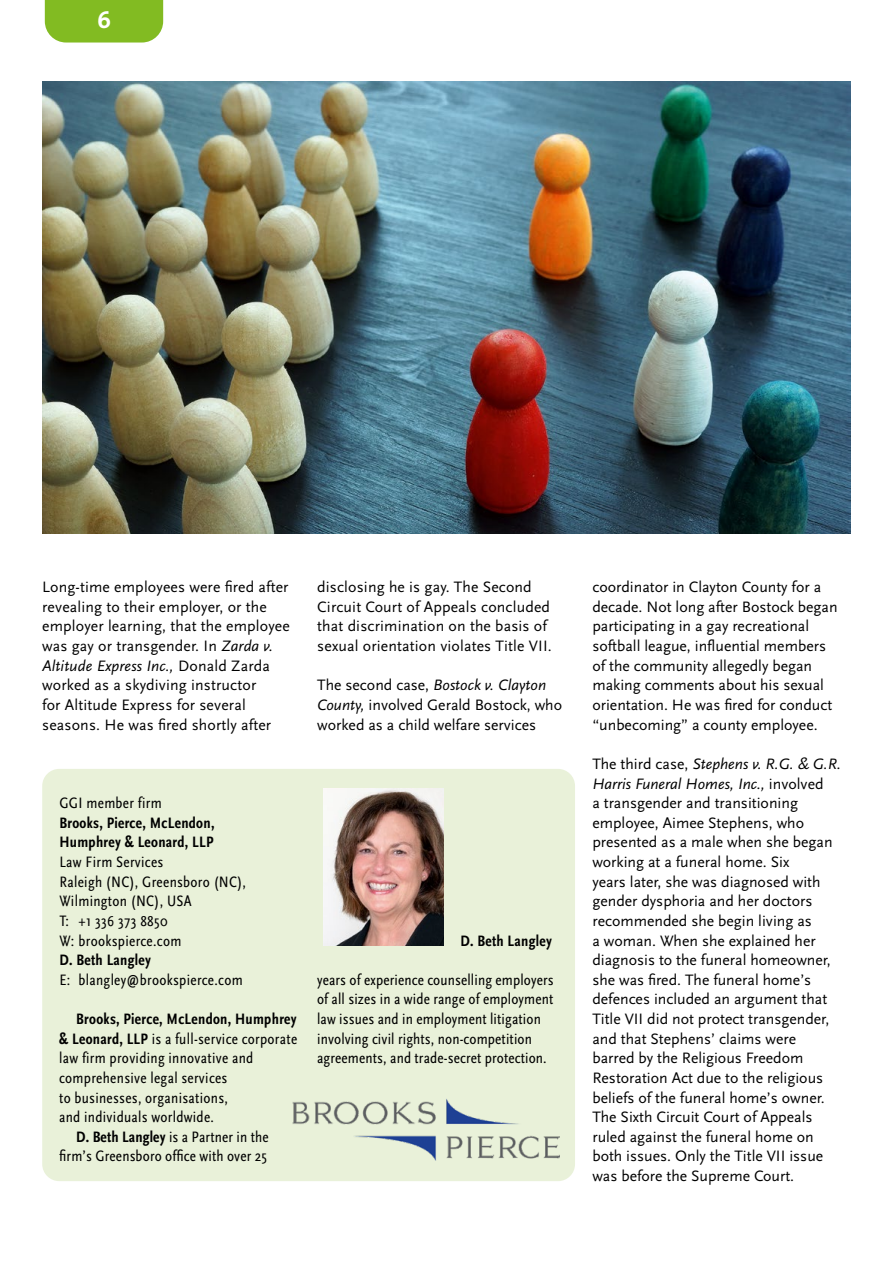
<style>
.page{position:relative;width:893px;height:1263px;background:#fff}
.page>*{position:absolute;margin:0;border:0;box-sizing:border-box;transform-origin:0 0}
.t1{font:700 24px "The Sans";color:#fff}
.t2{font:15.75px/19.6px "Scala Sans Pro";color:#000}
.t3{font:condensed 15.75px/19.6px "Scala Sans Pro";letter-spacing:.02em;color:#000}
.t4{font:700 condensed 15.75px/19.6px "Scala Sans Pro";letter-spacing:.02em;color:#000}
.s1{font-style:italic}
.s2{font-weight:700}
</style>
<div class="page">
<div style="left:45px;top:0;width:118px;height:43px;background:#82bb22"></div>
<div style="left:42px;top:769px;width:533px;height:412px;background:#e9f1d9;border-radius:17px"></div>
<img style="left:323px;top:788px;width:121px;height:157px">
<img style="left:292px;top:1099px;width:268px;height:61px">
<img style="left:43px;top:82px;width:807px;height:451px">
<h1 class="t1" style="left:97px;top:-1px;width:15px">6</h1>
<p class="t2" style="left:42px;top:577px;width:249px">Long-time employees were fired after revealing to their employer, or the employer learning, that the employee was gay or transgender. In <span class="s1">Zarda v.<br>Altitude Express Inc.,</span> Donald Zarda worked as a skydiving instructor<br>for Altitude Express for several seasons. He was fired shortly after</p>
<p class="t2" style="left:317px;top:577px;width:236px">disclosing he is gay. The Second Circuit Court of Appeals concluded that discrimination on the basis of sexual orientation violates Title VII.</p>
<p class="t2" style="left:317px;top:675px;width:246px">The second case, <span class="s1">Bostock v. Clayton<br>County,</span> involved Gerald Bostock, who worked as a child welfare services</p>
<p class="t3" style="left:59px;top:793px;width:104px">GGI member firm</p>
<p class="t4" style="left:59px;top:813px;width:157px">Brooks, Pierce, McLendon,<br>Humphrey &amp; Leonard, LLP</p>
<p class="t3" style="left:59px;top:852px;width:188px">Law Firm Services<br>Raleigh (NC), Greensboro (NC),<br>Wilmington (NC), USA<br>T: +1 336 373 8850<br>W: brookspierce.com</p>
<p class="t4" style="left:59px;top:950px;width:93px">D. Beth Langley</p>
<p class="t3" style="left:59px;top:970px;width:185px">E: blangley@brookspierce.com</p>
<p class="t4" style="left:76px;top:1009px;width:222px">Brooks, Pierce, McLendon, Humphrey</p>
<p class="t3" style="left:59px;top:1029px;width:240px"><span class="s2">&amp; Leonard, LLP</span> is a full-service corporate</p>
<p class="t3" style="left:59px;top:1048px;width:196px">law firm providing innovative and</p>
<p class="t3" style="left:59px;top:1068px;width:170px">comprehensive legal services</p>
<p class="t3" style="left:59px;top:1087px;width:170px">to businesses, organisations,</p>
<p class="t3" style="left:59px;top:1107px;width:156px">and individuals worldwide.</p>
<p class="t3" style="left:76px;top:1127px;width:194px"><span class="s2">D. Beth Langley</span> is a Partner in the</p>
<p class="t3" style="left:59px;top:1146px;width:209px">firm’s Greensboro office with over 25</p>
<p class="t4" style="left:460px;top:931px;width:93px">D. Beth Langley</p>
<p class="t3" style="left:317px;top:970px;width:238px">years of experience counselling employers of all sizes in a wide range of employment law issues and in employment litigation involving civil rights, non-competition agreements, and trade-secret protection.</p>
<p class="t2" style="left:592px;top:577px;width:247px">coordinator in Clayton County for a decade. Not long after Bostock began participating in a gay recreational softball league, influential members of the community allegedly began making comments about his sexual orientation. He was fired for conduct “unbecoming” a county employee.</p>
<p class="t2" style="left:592px;top:754px;width:250px">The third case, <span class="s1">Stephens v. R.G.</span> <span class="s1">&amp;</span> <span class="s1">G.R.<br>Harris Funeral Homes, Inc.,</span> involved<br>a transgender and transitioning employee, Aimee Stephens, who presented as a male when she began working at a funeral home. Six<br>years later, she was diagnosed with gender dysphoria and her doctors recommended she begin living as<br>a woman. When she explained her diagnosis to the funeral homeowner, she was fired. The funeral home’s defences included an argument that Title VII did not protect transgender, and that Stephens’ claims were barred by the Religious Freedom Restoration Act due to the religious beliefs of the funeral home’s owner.<br>The Sixth Circuit Court of Appeals ruled against the funeral home on both issues. Only the Title VII issue was before the Supreme Court.</p>
</div>
